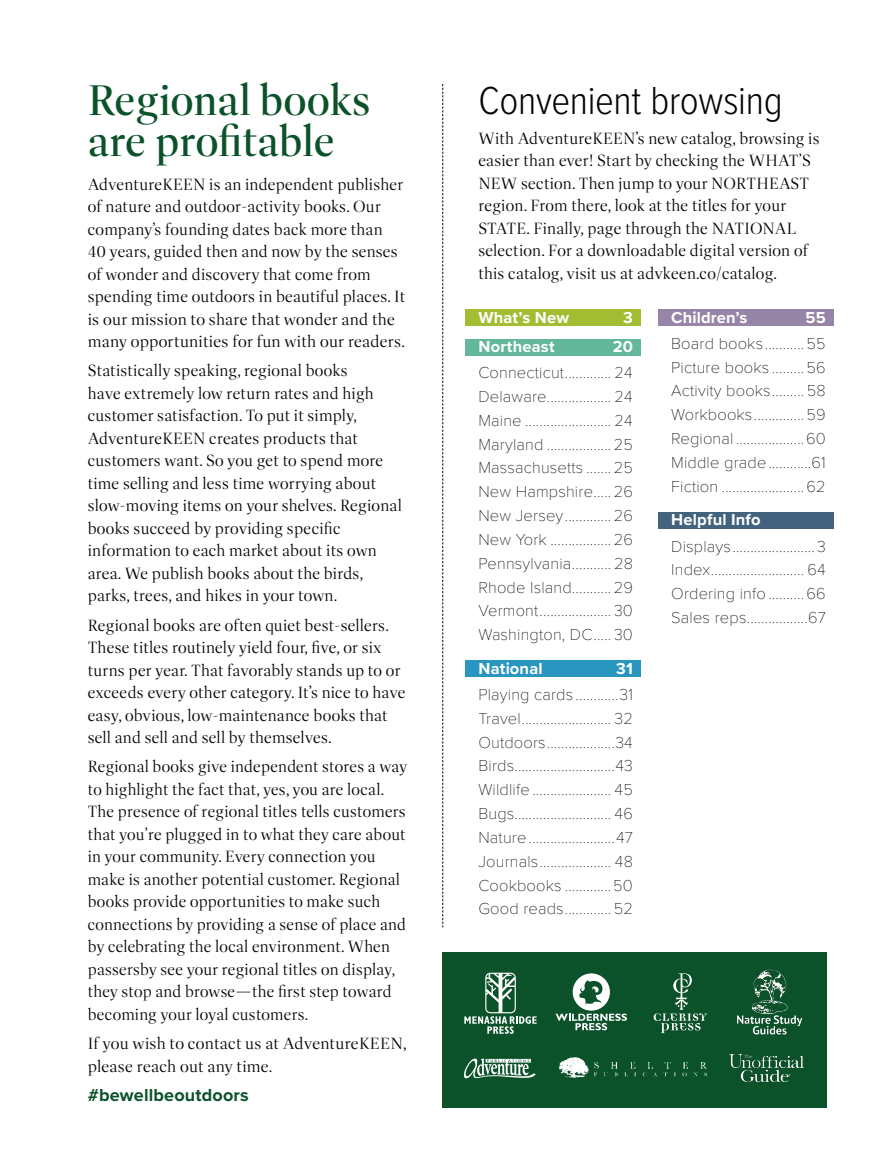
<style>
.page{position:relative;width:891px;height:1161px;background:#fff}
.page>*{position:absolute;margin:0;border:0;box-sizing:border-box;transform-origin:0 0}
.t1{font:500 43.5px/41.7px "Dashiell Fine";color:#0b522a}
.t2{font:300 40.5px "Proxima Nova Cond";letter-spacing:-.01em;color:#040503}
.t3{font:700 18px "Proxima Nova";letter-spacing:.01em;color:#0b522a}
.t4{font:300 16.5px/22.5px "Dashiell Fine";letter-spacing:.01em;color:#040503}
.t5{font:100 16.5px/23.9px "Proxima Nova T";letter-spacing:.01em;color:#040503;text-align:justify}
.t6{font:700 16.5px "Proxima Nova";letter-spacing:.01em;color:#fff}
</style>
<div class="page">
<svg style="left:442px;top:84px;width:1px;height:843px"></svg>
<div style="left:465px;top:310px;width:176px;height:16px;background:#a3bd32"></div>
<div style="left:465px;top:339px;width:176px;height:16px;background:#63b79a"></div>
<div style="left:465px;top:661px;width:176px;height:16px;background:#2896bf"></div>
<div style="left:658px;top:310px;width:176px;height:16px;background:#9785a7"></div>
<div style="left:658px;top:512px;width:176px;height:17px;background:#43627d"></div>
<div style="left:442px;top:952px;width:385px;height:156px;background:#0b522a"></div>
<svg style="left:556px;top:973px;width:71px;height:57px"></svg>
<img style="left:737px;top:969px;width:66px;height:66px">
<svg style="left:654px;top:973px;width:54px;height:60px"></svg>
<svg style="left:464px;top:973px;width:73px;height:61px"></svg>
<img style="left:729px;top:1054px;width:75px;height:28px">
<svg style="left:463px;top:1058px;width:73px;height:21px"></svg>
<img style="left:559px;top:1057px;width:149px;height:21px">
<h1 class="t1" style="left:88px;top:80px;width:285px">Regional books are profitable</h1>
<p class="t4" style="left:88px;top:173px;width:319px">AdventureKEEN is an independent publisher of nature and outdoor-activity books. Our company’s founding dates back more than<br>40 years, guided then and now by the senses of wonder and discovery that come from spending time outdoors in beautiful places. It is our mission to share that wonder and the many opportunities for fun with our readers.</p>
<p class="t4" style="left:88px;top:360px;width:316px">Statistically speaking, regional books<br>have extremely low return rates and high customer satisfaction. To put it simply, AdventureKEEN creates products that customers want. So you get to spend more time selling and less time worrying about slow-moving items on your shelves. Regional books succeed by providing specific information to each market about its own area. We publish books about the birds, parks, trees, and hikes in your town.</p>
<p class="t4" style="left:88px;top:614px;width:319px">Regional books are often quiet best-sellers.<br>These titles routinely yield four, five, or six turns per year. That favorably stands up to or exceeds every other category. It’s nice to have easy, obvious, low-maintenance books that sell and sell and sell by themselves.</p>
<p class="t4" style="left:88px;top:756px;width:321px">Regional books give independent stores a way to highlight the fact that, yes, you are local.<br>The presence of regional titles tells customers that you’re plugged in to what they care about in your community. Every connection you make is another potential customer. Regional books provide opportunities to make such connections by providing a sense of place and by celebrating the local environment. When passersby see your regional titles on display, they stop and browse—the first step toward becoming your loyal customers.</p>
<p class="t4" style="left:88px;top:1033px;width:321px">If you wish to contact us at AdventureKEEN, please reach out any time.</p>
<p class="t3" style="left:88px;top:1081px;width:163px">#bewellbeoutdoors</p>
<h2 class="t2" style="left:478px;top:71px;width:306px">Convenient browsing</h2>
<p class="t4" style="left:478px;top:127px;width:343px">With AdventureKEEN’s new catalog, browsing is easier than ever! Start by checking the WHAT’S NEW section. Then jump to your NORTHEAST region. From there, look at the titles for your STATE. Finally, page through the NATIONAL selection. For a downloadable digital version of this catalog, visit us at advkeen.co/catalog.</p>
<p class="t6" style="left:478px;top:305px;width:92px">What’s New</p>
<p class="t6" style="left:623px;top:305px;width:11px">3</p>
<p class="t6" style="left:478px;top:334px;width:78px">Northeast</p>
<p class="t6" style="left:613px;top:334px;width:22px">20</p>
<p class="t5" style="left:478px;top:360px;width:156px">Connecticut............. 24<br>Delaware.................. 24<br>Maine ........................ 24<br>Maryland .................. 25<br>Massachusetts ....... 25<br>New Hampshire.....26<br>New Jersey.............26<br>New York .................26<br>Pennsylvania........... 28<br>Rhode Island...........29<br>Vermont.................... 30<br>Washington, DC..... 30</p>
<p class="t6" style="left:478px;top:656px;width:66px">National</p>
<p class="t6" style="left:616px;top:656px;width:18px">31</p>
<p class="t5" style="left:478px;top:681px;width:156px">Playing cards ............31<br>Travel......................... 32<br>Outdoors...................34<br>Birds............................43<br>Wildlife ...................... 45<br>Bugs........................... 46<br>Nature........................47<br>Journals.................... 48<br>Cookbooks .............50<br>Good reads............. 52</p>
<p class="t6" style="left:671px;top:305px;width:78px">Children’s</p>
<p class="t6" style="left:806px;top:305px;width:22px">55</p>
<p class="t5" style="left:671px;top:330px;width:156px">Board books........... 55<br>Picture books ......... 56<br>Activity books......... 58<br>Workbooks.............. 59<br>Regional ...................60<br>Middle grade............61<br>Fiction .......................62</p>
<p class="t6" style="left:671px;top:508px;width:91px">Helpful Info</p>
<p class="t5" style="left:671px;top:533px;width:156px">Displays.......................3<br>Index.......................... 64<br>Ordering info ..........66<br>Sales reps.................67</p>
</div>
